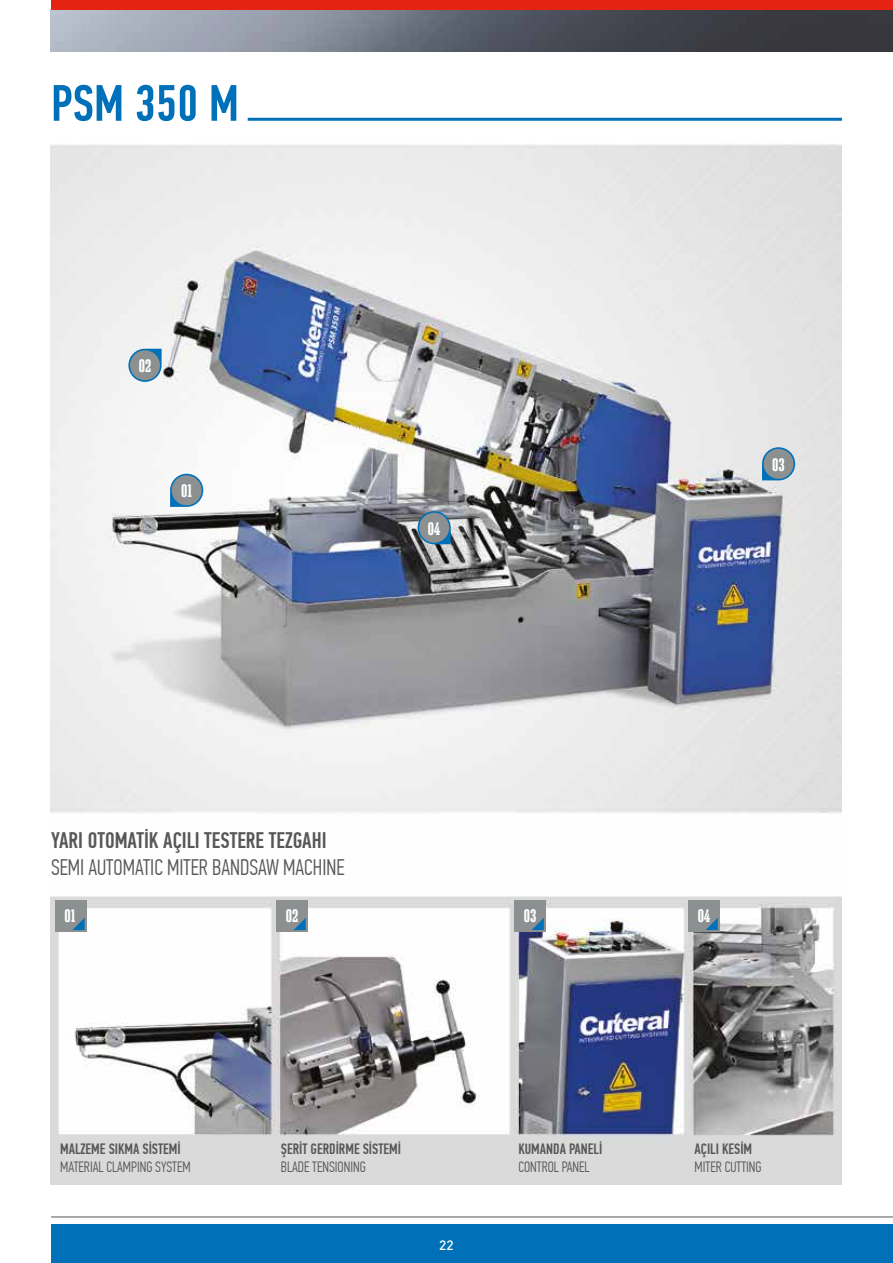
<style>
.page{position:relative;width:893px;height:1263px;background:#fff}
.page>*{position:absolute;margin:0;border:0;box-sizing:border-box;transform-origin:0 0}
.t1{font:500 51.3px "PF Din Text Comp Pro";color:#0071b9}
.t2{font:300 22.5px "PF Din Text Comp Pro";color:#575756}
.t3{font:500 22.5px "PF Din Text Comp Pro";color:#575756}
.t4{font:18px "DX Egyptian Fett";color:#fff}
.t5{font:500 15px "PF Din Text Comp Pro";color:#575756}
.t6{font:300 15px "PF Din Text Comp Pro";color:#575756}
.t7{font:500 13.5px "DIN Pro";color:#fff}
</style>
<div class="page">
<div style="left:51px;top:1225px;width:842px;height:38px;background:#0071b9"></div>
<img style="left:51px;top:10px;width:842px;height:42px">
<div style="left:51px;top:0;width:842px;height:10px;background:#e42313"></div>
<hr style="left:248px;top:118px;width:594px;height:3px;background:#0071b9">
<img style="left:51px;top:144px;width:791px;height:1041px">
<div style="left:55px;top:901px;width:32px;height:31px;background:#8c9091"></div>
<svg style="left:72px;top:918px;width:13px;height:12px"></svg>
<div style="left:276px;top:901px;width:32px;height:31px;background:#8c9091"></div>
<svg style="left:293px;top:918px;width:13px;height:12px"></svg>
<div style="left:514px;top:901px;width:32px;height:31px;background:#8c9091"></div>
<svg style="left:532px;top:918px;width:12px;height:12px"></svg>
<div style="left:688px;top:901px;width:32px;height:31px;background:#8c9091"></div>
<svg style="left:706px;top:918px;width:12px;height:12px"></svg>
<svg style="left:170px;top:474px;width:33px;height:33px"></svg>
<svg style="left:762px;top:447px;width:33px;height:33px"></svg>
<svg style="left:418px;top:511px;width:33px;height:33px"></svg>
<svg style="left:128px;top:349px;width:34px;height:33px"></svg>
<div style="left:172px;top:475px;width:30px;height:30px;background:#8c9091;border-radius:50%"></div>
<div style="left:764px;top:449px;width:30px;height:30px;background:#8c9091;border-radius:50%"></div>
<div style="left:419px;top:513px;width:30px;height:30px;background:#8c9091;border-radius:50%"></div>
<div style="left:130px;top:350px;width:30px;height:30px;background:#8c9091;border-radius:50%"></div>
<hr style="left:51px;top:1216px;width:842px;height:2px;background:#8c9091">
<h1 class="t1" style="left:51px;top:73px;width:189px">PSM 350 M</h1>
<p class="t4" style="left:139px;top:356px;width:14px">02</p>
<p class="t4" style="left:181px;top:481px;width:12px">01</p>
<p class="t4" style="left:428px;top:519px;width:14px">04</p>
<p class="t4" style="left:772px;top:455px;width:14px">03</p>
<h2 class="t3" style="left:51px;top:827px;width:277px">YARI OTOMATİK AÇILI TESTERE TEZGAHI</h2>
<h2 class="t2" style="left:51px;top:854px;width:295px">SEMI AUTOMATIC MITER BANDSAW MACHINE</h2>
<p class="t4" style="left:64px;top:906px;width:12px">01</p>
<p class="t4" style="left:286px;top:906px;width:14px">02</p>
<p class="t4" style="left:524px;top:906px;width:14px">03</p>
<p class="t4" style="left:698px;top:906px;width:14px">04</p>
<p class="t5" style="left:60px;top:1140px;width:122px">MALZEME SIKMA SİSTEMİ</p>
<p class="t6" style="left:60px;top:1158px;width:132px">MATERIAL CLAMPING SYSTEM</p>
<p class="t5" style="left:281px;top:1140px;width:122px">ŞERİT GERDİRME SİSTEMİ</p>
<p class="t6" style="left:281px;top:1158px;width:86px">BLADE TENSIONING</p>
<p class="t7" style="left:439px;top:1236px;width:16px">22</p>
<p class="t5" style="left:518px;top:1140px;width:85px">KUMANDA PANELİ</p>
<p class="t6" style="left:518px;top:1158px;width:73px">CONTROL PANEL</p>
<p class="t5" style="left:695px;top:1140px;width:59px">AÇILI KESİM</p>
<p class="t6" style="left:695px;top:1158px;width:68px">MITER CUTTING</p>
</div>
